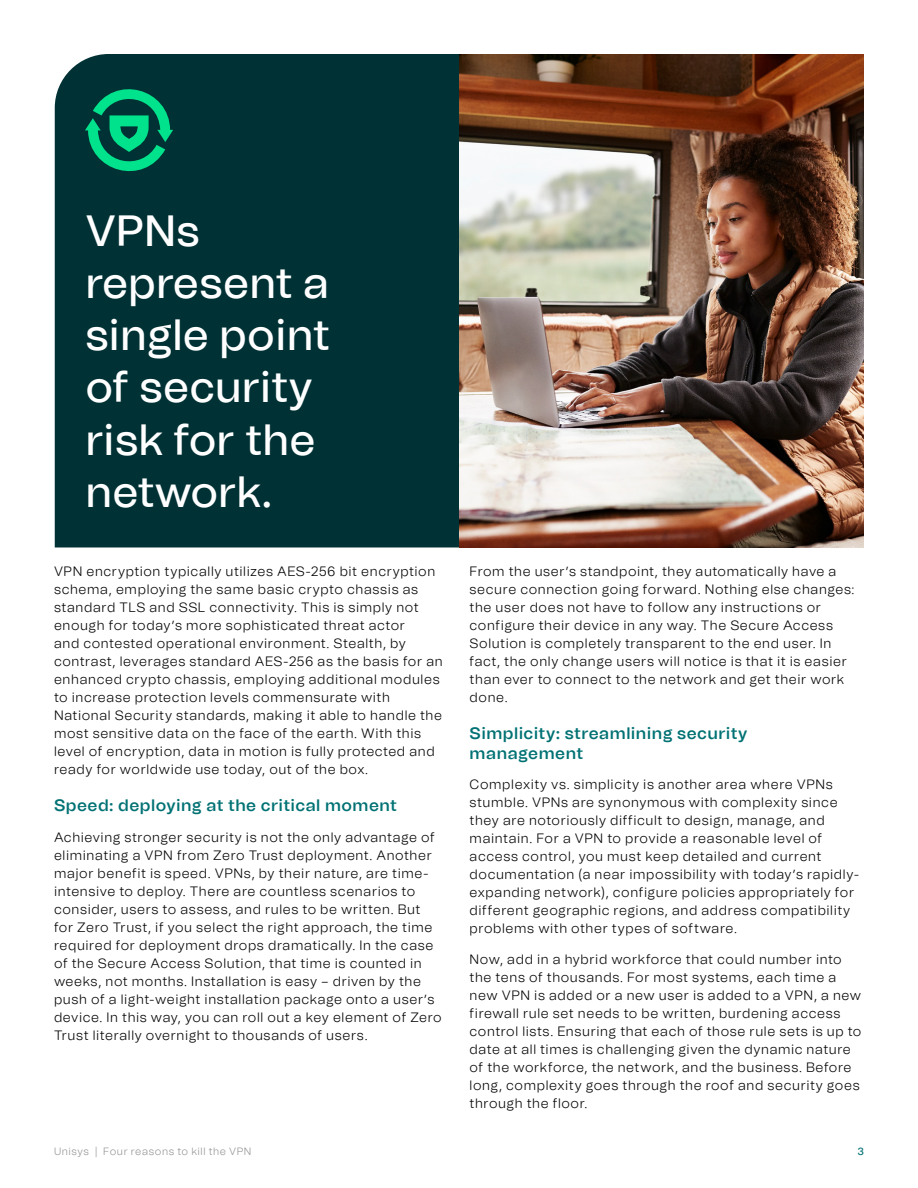
<style>
.page{position:relative;width:918px;height:1188px;background:#fff}
.page>*{position:absolute;margin:0;border:0;box-sizing:border-box;transform-origin:0 0}
.t1{font:500 43.5px/52.2px "Tomato Grotesk";color:#fff}
.t2{font:600 16.5px/19.8px "Tomato Grotesk";letter-spacing:.025em;color:#007173}
.t3{font:300 13.5px/18px "Tomato Grotesk";letter-spacing:.045em;color:#000}
.t4{font:300 10.5px "Tomato Grotesk";letter-spacing:.055em;color:#949494}
.t5{font:500 10.5px "Tomato Grotesk";color:#007173}
</style>
<div class="page">
<div style="left:55px;top:54px;width:404px;height:493px;background:#003134"></div>
<img style="left:459px;top:54px;width:405px;height:494px">
<svg style="left:85px;top:73px;width:88px;height:115px;background:#00664e"></svg>
<h1 class="t1" style="left:85px;top:203px;width:246px">VPNs represent a single point of security risk for the network.</h1>
<p class="t3" style="left:54px;top:562px;width:390px">VPN encryption typically utilizes AES-256 bit encryption schema, employing the same basic crypto chassis as standard TLS and SSL connectivity. This is simply not enough for today’s more sophisticated threat actor<br>and contested operational environment. Stealth, by contrast, leverages standard AES-256 as the basis for an enhanced crypto chassis, employing additional modules to increase protection levels commensurate with National Security standards, making it able to handle the most sensitive data on the face of the earth. With this level of encryption, data in motion is fully protected and ready for worldwide use today, out of the box.</p>
<p class="t2" style="left:54px;top:795px;width:345px">Speed: deploying at the critical moment</p>
<p class="t3" style="left:54px;top:828px;width:389px">Achieving stronger security is not the only advantage of eliminating a VPN from Zero Trust deployment. Another major benefit is speed. VPNs, by their nature, are time&shy;intensive to deploy. There are countless scenarios to consider, users to assess, and rules to be written. But for Zero Trust, if you select the right approach, the time required for deployment drops dramatically. In the case of the Secure Access Solution, that time is counted in weeks, not months. Installation is easy – driven by the push of a light-weight installation package onto a user’s device. In this way, you can roll out a key element of Zero Trust literally overnight to thousands of users.</p>
<p class="t3" style="left:470px;top:562px;width:386px">From the user’s standpoint, they automatically have a secure connection going forward. Nothing else changes: the user does not have to follow any instructions or configure their device in any way. The Secure Access Solution is completely transparent to the end user. In fact, the only change users will notice is that it is easier than ever to connect to the network and get their work done.</p>
<p class="t2" style="left:470px;top:723px;width:279px">Simplicity: streamlining security management</p>
<p class="t3" style="left:470px;top:776px;width:391px">Complexity vs. simplicity is another area where VPNs stumble. VPNs are synonymous with complexity since they are notoriously difficult to design, manage, and maintain. For a VPN to provide a reasonable level of access control, you must keep detailed and current documentation (a near impossibility with today’s rapidly&shy;expanding network), configure policies appropriately for different geographic regions, and address compatibility problems with other types of software.</p>
<p class="t3" style="left:470px;top:950px;width:393px">Now, add in a hybrid workforce that could number into the tens of thousands. For most systems, each time a new VPN is added or a new user is added to a VPN, a new firewall rule set needs to be written, burdening access control lists. Ensuring that each of those rule sets is up to date at all times is challenging given the dynamic nature of the workforce, the network, and the business. Before long, complexity goes through the roof and security goes through the floor.</p>
<p class="t4" style="left:54px;top:1144px;width:199px">Unisys | Four reasons to kill the VPN</p>
<p class="t5" style="left:858px;top:1144px;width:8px">3</p>
</div>
